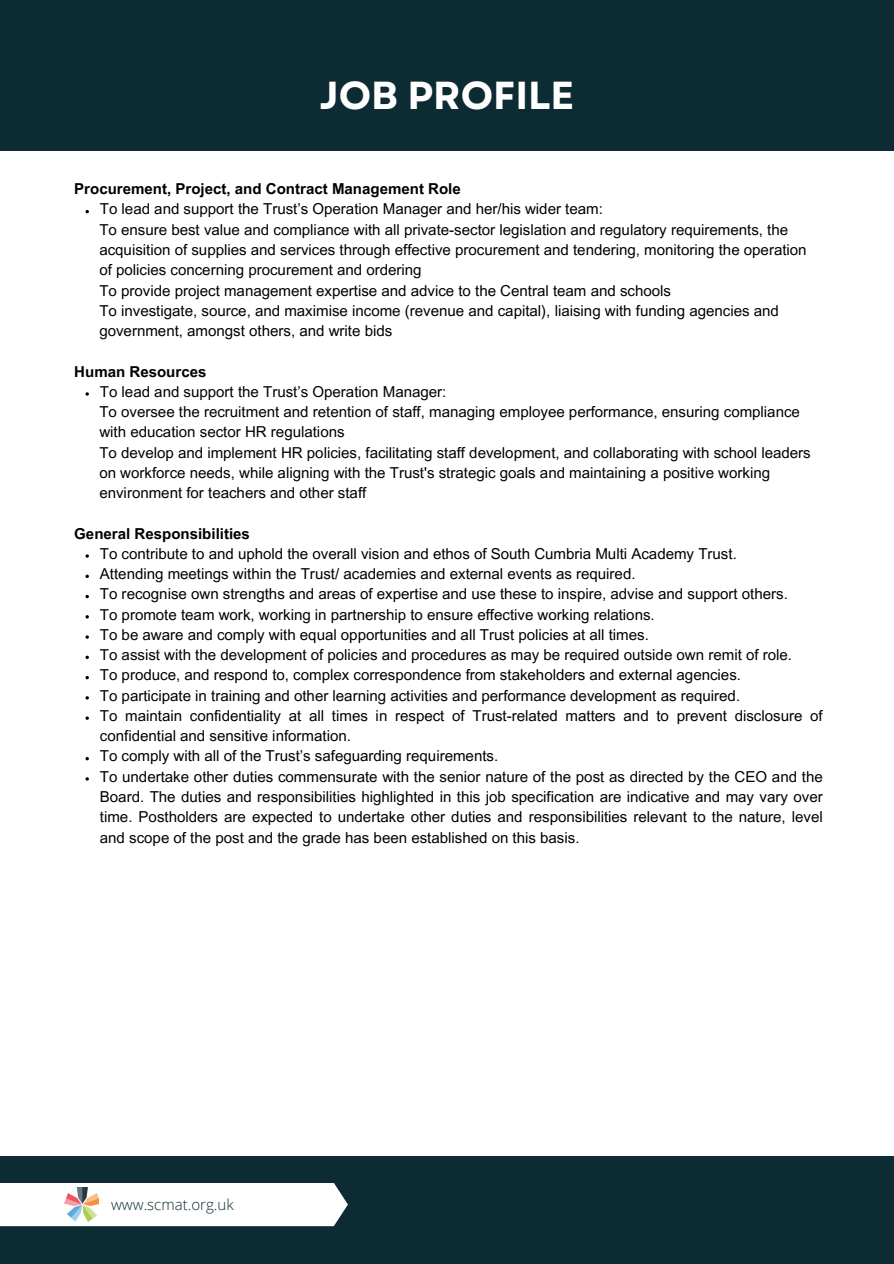
<style>
.page{position:relative;width:894px;height:1264px;background:#fff}
.page>*{position:absolute;margin:0;border:0;box-sizing:border-box;transform-origin:0 0}
.t1{font:700 39px "Garet";color:#fff}
.t2{font:15px/20.2px "Arial MT Pro";color:#000}
.t3{font:700 15px "Arial MT Pro";color:#000}
.t4{font:300 15px "Open Sans";color:#0d2b32}
</style>
<div class="page">
<div style="left:0;top:0;width:893px;height:150px;background:#0d2b32"></div>
<div style="left:0;top:1156px;width:893px;height:107px;background:#0d2b32"></div>
<div style="left:0;top:1183px;width:348px;height:43px;background:#fff"></div>
<svg style="left:85px;top:210px;width:4px;height:3px"></svg>
<svg style="left:85px;top:574px;width:4px;height:4px"></svg>
<svg style="left:85px;top:595px;width:4px;height:3px"></svg>
<svg style="left:85px;top:615px;width:4px;height:3px"></svg>
<svg style="left:85px;top:655px;width:4px;height:4px"></svg>
<svg style="left:85px;top:676px;width:4px;height:3px"></svg>
<svg style="left:85px;top:757px;width:4px;height:3px"></svg>
<img style="left:65px;top:1187px;width:34px;height:34px">
<p class="t1" style="left:319px;top:67px;width:256px">JOB PROFILE</p>
<h1 class="t3" style="left:74px;top:183px;width:388px">Procurement, Project, and Contract Management Role</h1>
<h2 class="t2" style="left:100px;top:201px;width:504px">To lead and support the Trust’s Operation Manager and her/his wider team:</h2>
<p class="t2" style="left:99px;top:221px;width:690px">To ensure best value and compliance with all private-sector legislation and regulatory requirements, the</p>
<p class="t2" style="left:99px;top:241px;width:708px">acquisition of supplies and services through effective procurement and tendering, monitoring the operation</p>
<p class="t2" style="left:99px;top:262px;width:323px">of policies concerning procurement and ordering</p>
<p class="t2" style="left:99px;top:282px;width:573px">To provide project management expertise and advice to the Central team and schools</p>
<p class="t2" style="left:99px;top:302px;width:681px">To investigate, source, and maximise income (revenue and capital), liaising with funding agencies and</p>
<p class="t2" style="left:99px;top:322px;width:294px">government, amongst others, and write bids</p>
<p class="t3" style="left:74px;top:365px;width:134px">Human Resources</p>
<h2 class="t2" style="left:100px;top:383px;width:348px">To lead and support the Trust’s Operation Manager:</h2>
<p class="t2" style="left:99px;top:403px;width:702px">To oversee the recruitment and retention of staff, managing employee performance, ensuring compliance</p>
<p class="t2" style="left:99px;top:424px;width:247px">with education sector HR regulations</p>
<p class="t2" style="left:99px;top:444px;width:712px">To develop and implement HR policies, facilitating staff development, and collaborating with school leaders</p>
<p class="t2" style="left:99px;top:464px;width:672px">on workforce needs, while aligning with the Trust's strategic goals and maintaining a positive working</p>
<p class="t2" style="left:99px;top:484px;width:268px">environment for teachers and other staff</p>
<p class="t3" style="left:74px;top:527px;width:177px">General Responsibilities</p>
<h2 class="t2" style="left:100px;top:545px;width:638px">To contribute to and uphold the overall vision and ethos of South Cumbria Multi Academy Trust.</h2>
<p class="t2" style="left:100px;top:565px;width:537px">Attending meetings within the Trust/ academies and external events as required.</p>
<p class="t2" style="left:100px;top:586px;width:689px">To recognise own strengths and areas of expertise and use these to inspire, advise and support others.</p>
<p class="t2" style="left:100px;top:606px;width:556px">To promote team work, working in partnership to ensure effective working relations.</p>
<p class="t2" style="left:100px;top:626px;width:550px">To be aware and comply with equal opportunities and all Trust policies at all times.</p>
<p class="t2" style="left:100px;top:646px;width:693px">To assist with the development of policies and procedures as may be required outside own remit of role.</p>
<p class="t2" style="left:100px;top:667px;width:642px">To produce, and respond to, complex correspondence from stakeholders and external agencies.</p>
<p class="t2" style="left:100px;top:687px;width:641px">To participate in training and other learning activities and performance development as required.</p>
<p class="t2" style="left:100px;top:707px;width:724px">To maintain confidentiality at all times in respect of Trust-related matters and to prevent disclosure of confidential and sensitive information.</p>
<p class="t2" style="left:100px;top:748px;width:400px">To comply with all of the Trust’s safeguarding requirements.</p>
<p class="t2" style="left:100px;top:768px;width:724px;text-align:justify">To undertake other duties commensurate with the senior nature of the post as directed by the CEO and the Board. The duties and responsibilities highlighted in this job specification are indicative and may vary over time. Postholders are expected to undertake other duties and responsibilities relevant to the nature, level and scope of the post and the grade has been established on this basis.</p>
<p class="t4" style="left:111px;top:1194px;width:124px">www.scmat.org.uk</p>
</div>
